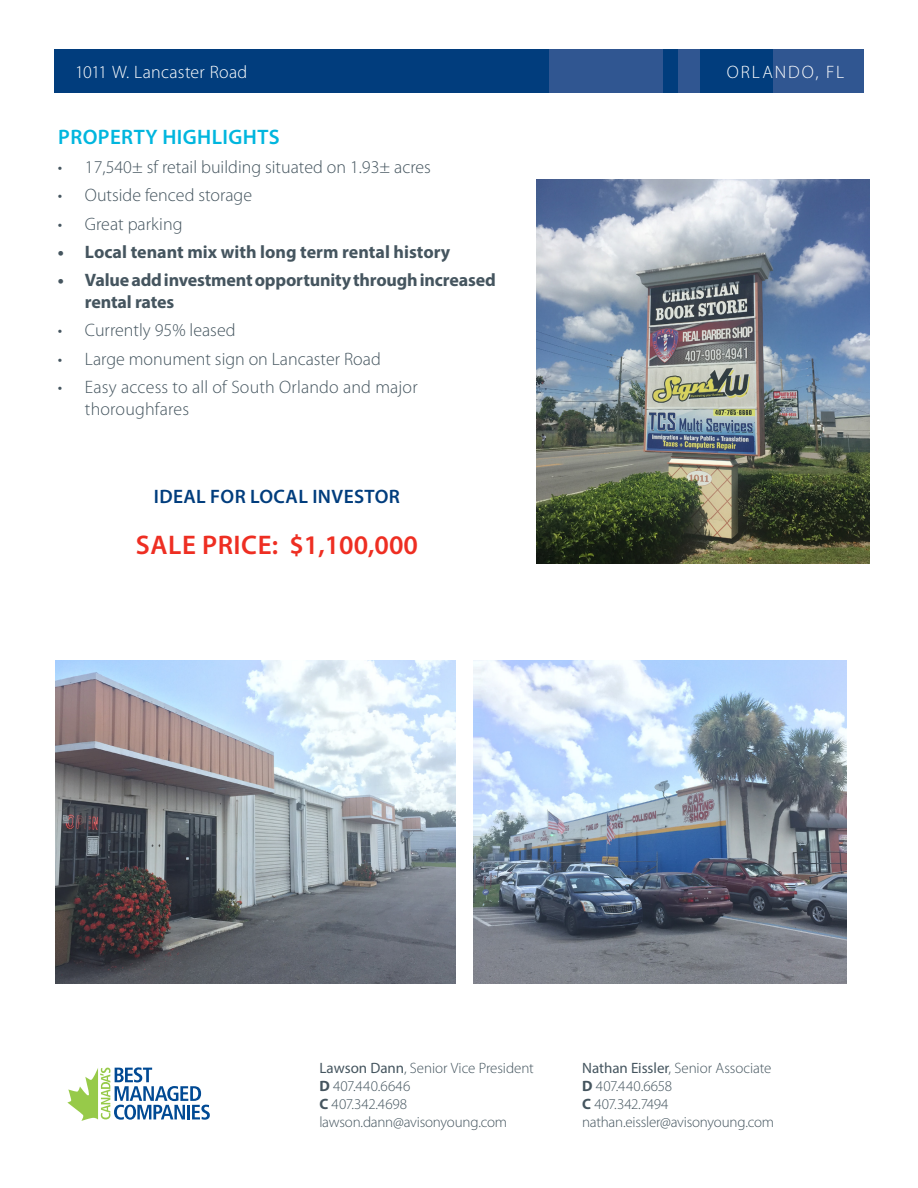
<style>
.page{position:relative;width:918px;height:1188px;background:#fff}
.page>*{position:absolute;margin:0;border:0;box-sizing:border-box;transform-origin:0 0}
.t1{font:600 27px "Myriad Pro";color:#ee2e22}
.t2{font:600 21px "Myriad Pro";letter-spacing:.02em;color:#00b6de}
.t3{font:600 19.5px "Myriad Pro";letter-spacing:.02em;color:#013d7d}
.t4{font:300 18px/21.6px "Myriad Pro";color:#45555f}
.t5{font:700 18px/21.6px "Myriad Pro";letter-spacing:-.01em;color:#45555f}
.t6{font:300 18px "Myriad Pro";letter-spacing:.02em;color:#fff}
.t7{font:300 18px "Myriad Pro";letter-spacing:.115em;color:#fff}
.t8{font:300 15px/18px "Myriad Pro";letter-spacing:-.01em;color:#45555f}
.s1{font-style:inherit}
.s2{font-weight:400}
.s3{font-weight:700}
</style>
<div class="page">
<svg style="left:67px;top:1067px;width:143px;height:54px"></svg>
<div style="left:54px;top:50px;width:810px;height:43px;background:#013d7d"></div>
<div style="left:679px;top:50px;width:21px;height:43px;background:#305691"></div>
<div style="left:774px;top:50px;width:90px;height:43px;background:#305691"></div>
<div style="left:549px;top:50px;width:113px;height:43px;background:#305691"></div>
<img style="left:473px;top:661px;width:374px;height:322px">
<img style="left:55px;top:661px;width:400px;height:322px">
<img style="left:537px;top:179px;width:332px;height:385px">
<p class="t6" style="left:75px;top:61px;width:174px">1011 W. Lancaster Road</p>
<p class="t7" style="left:727px;top:61px;width:119px">ORLANDO, FL</p>
<p class="t2" style="left:58px;top:124px;width:223px">PROPERTY HIGHLIGHTS</p>
<p class="t4" style="left:58px;top:156px;width:374px">• 17,540± sf retail building situated on 1.93± acres</p>
<p class="t4" style="left:58px;top:184px;width:196px">• Outside fenced storage</p>
<p class="t4" style="left:58px;top:213px;width:126px">• Great parking</p>
<p class="t5" style="left:58px;top:241px;width:394px">• Local tenant mix with long term rental history</p>
<p class="t5" style="left:85px;top:269px;width:412px;text-indent:-27px">• Value add investment opportunity through increased rental rates</p>
<p class="t4" style="left:58px;top:319px;width:179px">• Currently 95% leased</p>
<p class="t4" style="left:58px;top:348px;width:324px">• Large monument sign on Lancaster Road</p>
<p class="t4" style="left:85px;top:376px;width:334px;text-indent:-27px">• Easy access to all of South Orlando and major thoroughfares</p>
<p class="t3" style="left:154px;top:484px;width:248px">IDEAL FOR LOCAL INVESTOR</p>
<p class="t1" style="left:136px;top:528px;width:284px"><span class="s1">SALE PRICE</span>: $1,100,000</p>
<p class="t8" style="left:319px;top:1059px;width:216px"><span class="s2">Lawson Dann</span>, Senior Vice President<br><span class="s3">D</span> 407.440.6646<br><span class="s3">C</span> 407.342.4698 lawson.dann@avisonyoung.com</p>
<p class="t8" style="left:582px;top:1059px;width:194px"><span class="s2">Nathan Eissler</span>, Senior Associate<br><span class="s3">D</span> 407.440.6658<br><span class="s3">C</span> 407.342.7494 nathan.eissler@avisonyoung.com</p>
</div>
